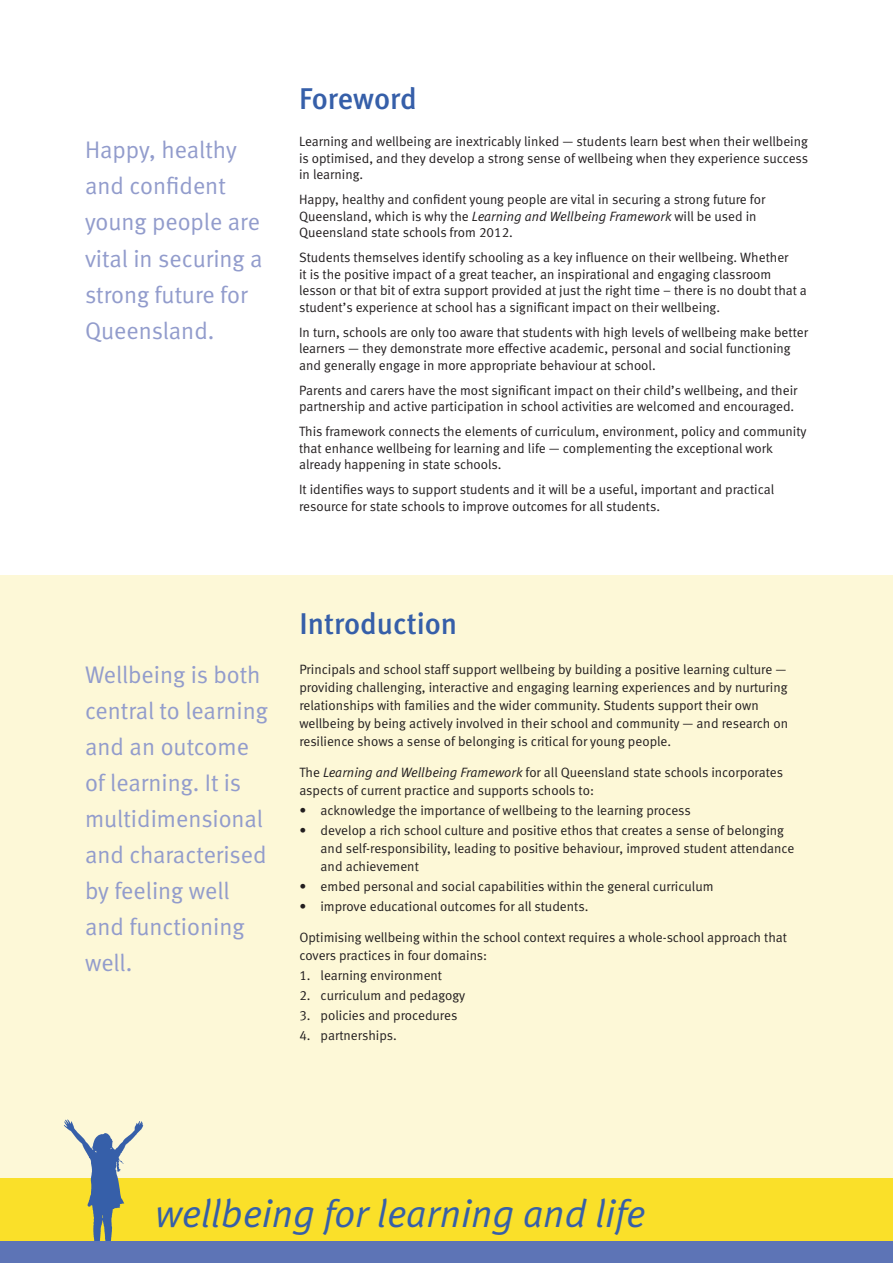
<style>
.page{position:relative;width:893px;height:1263px;background:#fff}
.page>*{position:absolute;margin:0;border:0;box-sizing:border-box;transform-origin:0 0}
.Head_1{font:italic 39px "Meta Normal LF";color:#365fa9}
.Head_1-2{font:30px "Meta Medium LF";color:#365fa9}
.Body_copy{font:24px/36px "Meta Normal LF";color:#929ccc}
.Body_copy-2{font:13.5px/16.5px "Meta Normal LF";color:#231f20}
.Bullets{font:13.5px/18px "Meta Normal LF";color:#231f20}
.Bullet_intro{font:13.5px/18px "Meta Normal LF";color:#231f20}
.Bullets_last{font:13.5px "Meta Normal LF";color:#231f20}
.s1{font-style:italic}
</style>
<div class="page">
<hr style="left:892px;top:0;width:1px;height:1263px;background:#fdf8d7">
<div style="left:0;top:576px;width:893px;height:612px;background:#fdf8d7"></div>
<div style="left:0;top:1178px;width:893px;height:64px;background:#fae029"></div>
<img style="left:47px;top:1119px;width:142px;height:123px">
<div style="left:0;top:1242px;width:893px;height:21px;background:#5d74b6"></div>
<p class="Body_copy" style="left:85px;top:132px;width:179px">Happy, healthy and confident young people are vital in securing a strong future for<br>Queensland.</p>
<p class="Head_1-2" style="left:299px;top:81px;width:119px">Foreword</p>
<p class="Body_copy-2" style="left:299px;top:133px;width:511px;text-align:justify">Learning and wellbeing are inextricably linked — students learn best when their wellbeing is optimised, and they develop a strong sense of wellbeing when they experience success in learning.</p>
<p class="Body_copy-2" style="left:299px;top:191px;width:468px">Happy, healthy and confident young people are vital in securing a strong future for<br>Queensland, which is why the <span class="s1">Learning and Wellbeing Framework</span> will be used in<br>Queensland state schools from 2012.</p>
<p class="Body_copy-2" style="left:299px;top:249px;width:509px">Students themselves identify schooling as a key influence on their wellbeing. Whether<br>it is the positive impact of a great teacher, an inspirational and engaging classroom lesson or that bit of extra support provided at just the right time – there is no doubt that a student’s experience at school has a significant impact on their wellbeing.</p>
<p class="Body_copy-2" style="left:299px;top:324px;width:510px">In turn, schools are only too aware that students with high levels of wellbeing make better learners — they demonstrate more effective academic, personal and social functioning and generally engage in more appropriate behaviour at school.</p>
<p class="Body_copy-2" style="left:299px;top:382px;width:500px">Parents and carers have the most significant impact on their child’s wellbeing, and their partnership and active participation in school activities are welcomed and encouraged.</p>
<p class="Body_copy-2" style="left:299px;top:423px;width:509px">This framework connects the elements of curriculum, environment, policy and community that enhance wellbeing for learning and life — complementing the exceptional work already happening in state schools.</p>
<p class="Body_copy-2" style="left:299px;top:481px;width:477px">It identifies ways to support students and it will be a useful, important and practical resource for state schools to improve outcomes for all students.</p>
<p class="Body_copy" style="left:85px;top:656px;width:184px">Wellbeing is both central to learning and an outcome of learning. It is multidimensional and characterised by feeling well and functioning well.</p>
<p class="Head_1-2" style="left:299px;top:607px;width:159px">Introduction</p>
<p class="Body_copy-2" style="left:299px;top:660px;width:490px;line-height:18px">Principals and school staff support wellbeing by building a positive learning culture — providing challenging, interactive and engaging learning experiences and by nurturing relationships with families and the wider community. Students support their own wellbeing by being actively involved in their school and community — and research on resilience shows a sense of belonging is critical for young people.</p>
<p class="Bullet_intro" style="left:299px;top:763px;width:485px">The <span class="s1">Learning and Wellbeing Framework</span> for all Queensland state schools incorporates aspects of current practice and supports schools to:</p>
<p class="Bullets" style="left:299px;top:801px;width:393px">• acknowledge the importance of wellbeing to the learning process</p>
<p class="Bullets" style="left:321px;top:821px;width:475px;text-indent:-21px">• develop a rich school culture and positive ethos that creates a sense of belonging and self-responsibility, leading to positive behaviour, improved student attendance and achievement</p>
<p class="Bullets" style="left:299px;top:877px;width:416px">• embed personal and social capabilities within the general curriculum</p>
<p class="Bullets_last" style="left:299px;top:898px;width:291px">• improve educational outcomes for all students.</p>
<p class="Bullet_intro" style="left:299px;top:928px;width:489px">Optimising wellbeing within the school context requires a whole-school approach that covers practices in four domains:</p>
<p class="Bullets" style="left:299px;top:966px;width:144px">1. learning environment</p>
<p class="Bullets" style="left:299px;top:986px;width:167px">2. curriculum and pedagogy</p>
<p class="Bullets" style="left:299px;top:1006px;width:159px">3. policies and procedures</p>
<p class="Bullets" style="left:299px;top:1026px;width:99px">4. partnerships.</p>
<p class="Head_1" style="left:156px;top:1191px;width:491px">wellbeing for learning and life</p>
</div>
